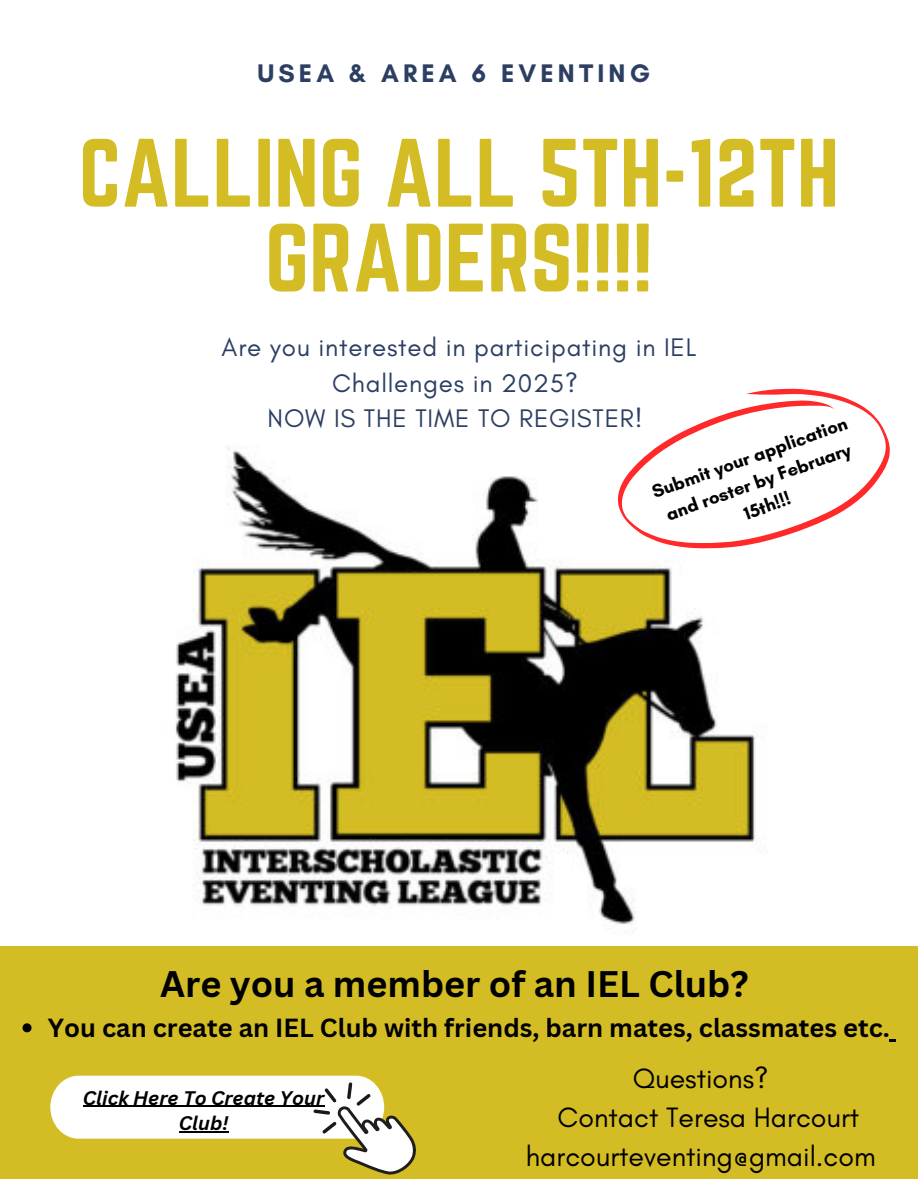
<style>
.page{position:relative;width:918px;height:1188px;background:#fff}
.page>*{position:absolute;margin:0;border:0;box-sizing:border-box;transform-origin:0 0}
.t1{font:84.9px/84.9px "Norwester";color:#d4bc24;text-align:center}
.t2{font:700 36px "Canva Sans";color:#000}
.t3{font:28.5px/39.3px "Glacial Indifference";color:#000;text-align:center}
.t4{font:25.95px/35.4px "Glacial Indifference";letter-spacing:.03em;color:#2c3f63;text-align:center}
.t5{font:700 25.95px "Glacial Indifference";letter-spacing:.16em;color:#2c3f63}
.t6{font:700 25.5px "Canva Sans";color:#000}
.t7{font:italic 700 19.2px/25.8px "Canva Sans";color:#000;text-align:center}
.t8{font:700 18.6px/25.8px "Glacial Indifference";color:#000;text-align:center}
</style>
<div class="page">
<img style="left:175px;top:448px;width:581px;height:477px">
<div style="left:0;top:946px;width:918px;height:233px;background:#d4bc24"></div>
<svg style="left:618px;top:389px;width:272px;height:160px"></svg>
<svg style="left:23px;top:1023px;width:9px;height:9px"></svg>
<svg style="left:890px;top:1039px;width:6px;height:2px"></svg>
<svg style="left:50px;top:1076px;width:366px;height:99px"></svg>
<hr style="left:83px;top:1106px;width:241px;height:1px;background:#000">
<hr style="left:179px;top:1132px;width:49px;height:1px;background:#000">
<p class="t5" style="left:257px;top:57px;width:394px">USEA &amp; AREA 6 EVENTING</p>
<h6 class="t1" style="left:79px;top:130px;width:762px">CALLING ALL 5TH-12TH<br>GRADERS!!!!</h6>
<h1 class="t4" style="left:222px;top:329px;width:476px">Are you interested in participating in IEL<br>Challenges in 2025?</h1>
<p class="t4" style="left:268px;top:400px;width:376px">NOW IS THE TIME TO REGISTER!</p>
<h2 class="t8" style="left:648px;top:480px;width:208px;rotate:-20deg">Submit your application and roster by February<br>15th!!!</h2>
<p class="t2" style="left:160px;top:959px;width:590px">Are you a member of an IEL Club?</p>
<h5 class="t6" style="left:48px;top:1010px;width:844px">You can create an IEL Club with friends, barn mates, classmates etc.</h5>
<p class="t7" style="left:83px;top:1084px;width:243px">Click Here To Create Your<br>Club!</p>
<p class="t3" style="left:526px;top:1058px;width:352px">Questions?<br>Contact Teresa Harcourt harcourteventing@gmail.com</p>
</div>
